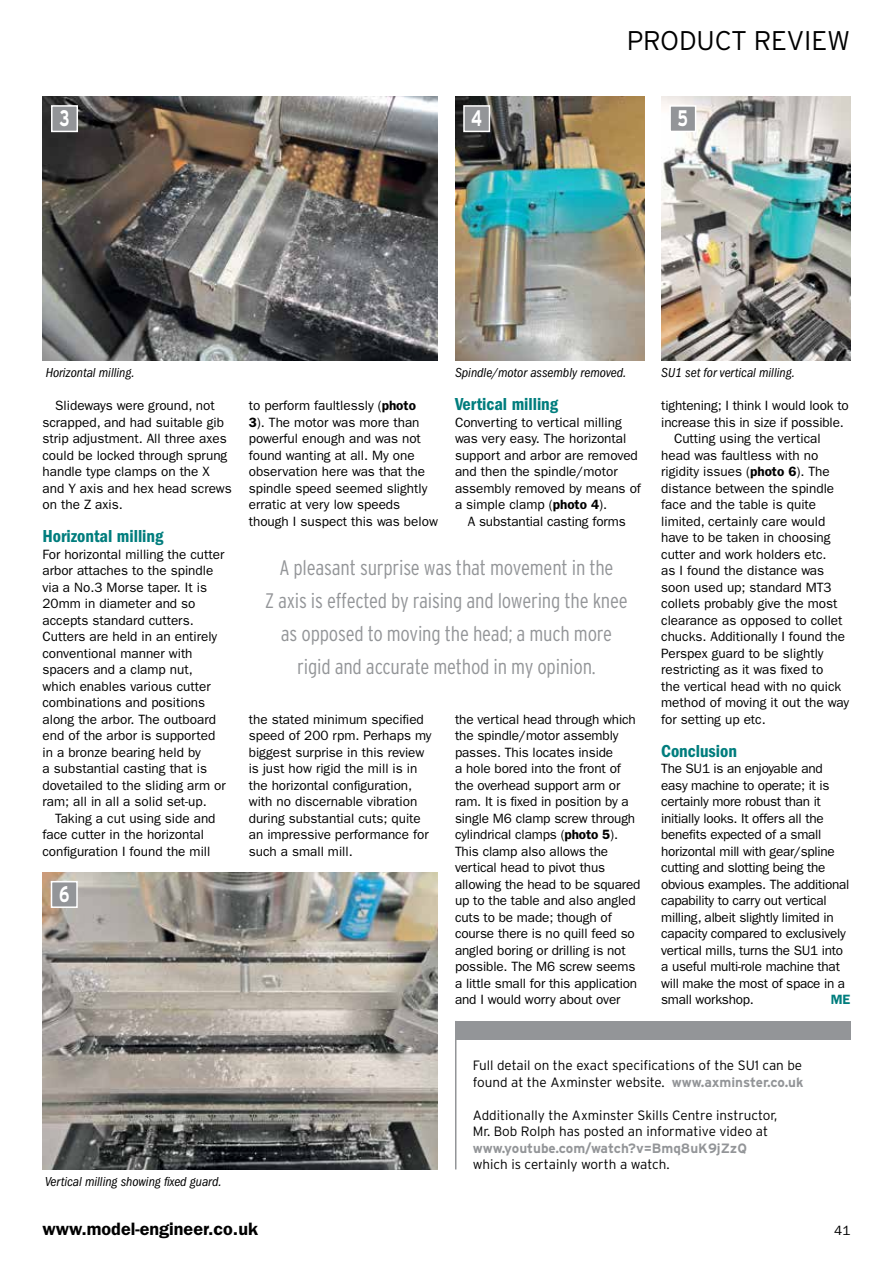
<style>
.page{position:relative;width:893px;height:1263px;background:#fff}
.page>*{position:absolute;margin:0;border:0;box-sizing:border-box;transform-origin:0 0}
.t1{font:300 27px "Interstate";color:#000}
.t2{font:700 22.5px "Interstate";color:#fff;scale:.7 1}
.t3{font:300 condensed 21px/33px "Interstate";letter-spacing:-.01em;color:#939598;text-align:center}
.t4{font:600 condensed 18px "Franklin Gothic";color:#007d7d}
.t5{font:600 18px "Franklin Gothic";color:#000}
.t6{font:13.5px/16.5px "Franklin Gothic";color:#000}
.t7{font:13.5px/16.5px "Franklin Gothic";letter-spacing:-.02em;color:#000}
.t8{font:300 13.5px/16.5px "Interstate";color:#000}
.t9{font:italic condensed 13.5px "Franklin Gothic";color:#000}
.t10{font:700 13.5px "Interstate";color:#939598}
.t11{font:600 13.5px "Franklin Gothic";color:#007d7d}
.s1{font-weight:600}
.s2{font-weight:700;color:#939598}
</style>
<div class="page">
<img style="left:43px;top:97px;width:395px;height:264px">
<img style="left:661px;top:97px;width:189px;height:264px">
<img style="left:455px;top:97px;width:189px;height:264px">
<img style="left:43px;top:872px;width:395px;height:297px">
<div style="left:52px;top:106px;width:25px;height:25px;background:#939598"></div>
<div style="left:51px;top:105px;width:27px;height:27px;border:2px solid #fff"></div>
<div style="left:670px;top:106px;width:26px;height:25px;background:#939598"></div>
<div style="left:669px;top:105px;width:27px;height:27px;border:2px solid #fff"></div>
<div style="left:464px;top:106px;width:25px;height:25px;background:#939598"></div>
<div style="left:463px;top:105px;width:27px;height:27px;border:2px solid #fff"></div>
<div style="left:52px;top:882px;width:25px;height:25px;background:#939598"></div>
<div style="left:51px;top:881px;width:27px;height:27px;border:2px solid #fff"></div>
<div style="left:455px;top:1021px;width:395px;height:18px;background:#939598"></div>
<hr style="left:455px;top:1021px;width:1px;height:148px;background:#939598">
<h1 class="t1" style="left:627px;top:26px;width:225px">product review</h1>
<h2 class="t2" style="left:59px;top:106px;width:16px">3</h2>
<h2 class="t2" style="left:471px;top:106px;width:17px">4</h2>
<h2 class="t2" style="left:678px;top:106px;width:17px">5</h2>
<p class="t9" style="left:46px;top:365px;width:91px">Horizontal milling.</p>
<p class="t9" style="left:455px;top:365px;width:173px">Spindle/motor assembly removed.</p>
<p class="t9" style="left:661px;top:365px;width:135px">SU1 set for vertical milling.</p>
<p class="t6" style="left:43px;top:398px;width:191px;text-indent:13px">Slideways were ground, not scrapped, and had suitable gib strip adjustment. All three axes could be locked through sprung handle type clamps on the X and Y axis and hex head screws on the Z axis.</p>
<h3 class="t4" style="left:43px;top:526px;width:122px">Horizontal milling</h3>
<p class="t6" style="left:43px;top:546px;width:185px">For horizontal milling the cutter arbor attaches to the spindle via a No.3 Morse taper. It is<br>20mm in diameter and so accepts standard cutters.<br>Cutters are held in an entirely conventional manner with spacers and a clamp nut, which enables various cutter combinations and positions along the arbor. The outboard end of the arbor is supported in a bronze bearing held by<br>a substantial casting that is dovetailed to the sliding arm or ram; all in all a solid set-up.</p>
<p class="t6" style="left:43px;top:810px;width:175px;text-indent:13px">Taking a cut using side and face cutter in the horizontal configuration I found the mill</p>
<h2 class="t2" style="left:59px;top:881px;width:16px">6</h2>
<p class="t6" style="left:249px;top:397px;width:191px">to perform faultlessly (<span class="s1">photo<br>3</span>). The motor was more than powerful enough and was not found wanting at all. My one observation here was that the spindle speed seemed slightly erratic at very low speeds though I suspect this was below</p>
<h3 class="t4" style="left:455px;top:394px;width:105px">Vertical milling</h3>
<p class="t6" style="left:455px;top:414px;width:188px">Converting to vertical milling was very easy. The horizontal support and arbor are removed and then the spindle/motor assembly removed by means of a simple clamp (<span class="s1">photo 4</span>).</p>
<p class="t6" style="left:468px;top:513px;width:160px">A substantial casting forms</p>
<h3 class="t3" style="left:265px;top:551px;width:364px">A pleasant surprise was that movement in the<br>Z axis is effected by raising and lowering the knee as opposed to moving the head; a much more rigid and accurate method in my opinion.</h3>
<p class="t6" style="left:249px;top:711px;width:184px">the stated minimum specified speed of 200 rpm. Perhaps my biggest surprise in this review is just how rigid the mill is in the horizontal configuration, with no discernable vibration during substantial cuts; quite an impressive performance for such a small mill.</p>
<p class="t6" style="left:455px;top:711px;width:187px">the vertical head through which the spindle/motor assembly passes. This locates inside<br>a hole bored into the front of the overhead support arm or ram. It is fixed in position by a single M6 clamp screw through cylindrical clamps (<span class="s1">photo 5</span>).<br>This clamp also allows the vertical head to pivot thus allowing the head to be squared up to the table and also angled cuts to be made; though of course there is no quill feed so angled boring or drilling is not possible. The M6 screw seems a little small for this application and I would worry about over</p>
<p class="t6" style="left:661px;top:397px;width:189px">tightening; I think I would look to</p>
<p class="t6" style="left:661px;top:414px;width:184px">increase this in size if possible.</p>
<p class="t6" style="left:674px;top:430px;width:148px">Cutting using the vertical</p>
<p class="t6" style="left:661px;top:447px;width:159px">head was faultless with no</p>
<p class="t6" style="left:661px;top:463px;width:170px">rigidity issues (<span class="s1">photo 6</span>). The</p>
<p class="t6" style="left:661px;top:480px;width:174px">distance between the spindle</p>
<p class="t6" style="left:661px;top:496px;width:156px">face and the table is quite</p>
<p class="t6" style="left:661px;top:513px;width:166px">limited, certainly care would</p>
<p class="t6" style="left:661px;top:529px;width:171px">have to be taken in choosing</p>
<p class="t6" style="left:661px;top:546px;width:167px">cutter and work holders etc.</p>
<p class="t6" style="left:661px;top:562px;width:165px">as I found the distance was</p>
<p class="t6" style="left:661px;top:579px;width:172px">soon used up; standard MT3</p>
<p class="t6" style="left:661px;top:595px;width:178px">collets probably give the most</p>
<p class="t6" style="left:661px;top:612px;width:183px">clearance as opposed to collet</p>
<p class="t6" style="left:661px;top:628px;width:185px">chucks. Additionally I found the</p>
<p class="t6" style="left:661px;top:645px;width:164px">Perspex guard to be slightly</p>
<p class="t6" style="left:661px;top:661px;width:164px">restricting as it was fixed to</p>
<p class="t6" style="left:661px;top:678px;width:182px">the vertical head with no quick</p>
<p class="t6" style="left:661px;top:694px;width:189px">method of moving it out the way</p>
<p class="t6" style="left:661px;top:711px;width:106px">for setting up etc.</p>
<h3 class="t4" style="left:661px;top:740px;width:77px">Conclusion</h3>
<p class="t7" style="left:661px;top:761px;width:190px">The SU1 is an enjoyable and easy machine to operate; it is certainly more robust than it initially looks. It offers all the benefits expected of a small horizontal mill with gear/spline cutting and slotting being the obvious examples. The additional capability to carry out vertical milling, albeit slightly limited in capacity compared to exclusively vertical mills, turns the SU1 into a useful multi-role machine that will make the most of space in a small workshop.</p>
<p class="t11" style="left:831px;top:992px;width:21px">ME</p>
<p class="t9" style="left:45px;top:1174px;width:178px">Vertical milling showing fixed guard.</p>
<p class="t8" style="left:473px;top:1057px;width:332px">Full detail on the exact specifications of the SU1 can be found at the Axminster website. <span class="s2">www.axminster.co.uk</span></p>
<p class="t8" style="left:473px;top:1107px;width:306px">Additionally the Axminster Skills Centre instructor,<br>Mr. Bob Rolph has posted an informative video at</p>
<p class="t10" style="left:473px;top:1140px;width:276px">www.youtube.com/watch?v=Bmq8uK9jZzQ</p>
<p class="t8" style="left:473px;top:1156px;width:198px">which is certainly worth a watch.</p>
<h3 class="t5" style="left:43px;top:1218px;width:217px">www.model-engineer.co.uk</h3>
<p class="t6" style="left:834px;top:1223px;width:18px">41</p>
</div>
